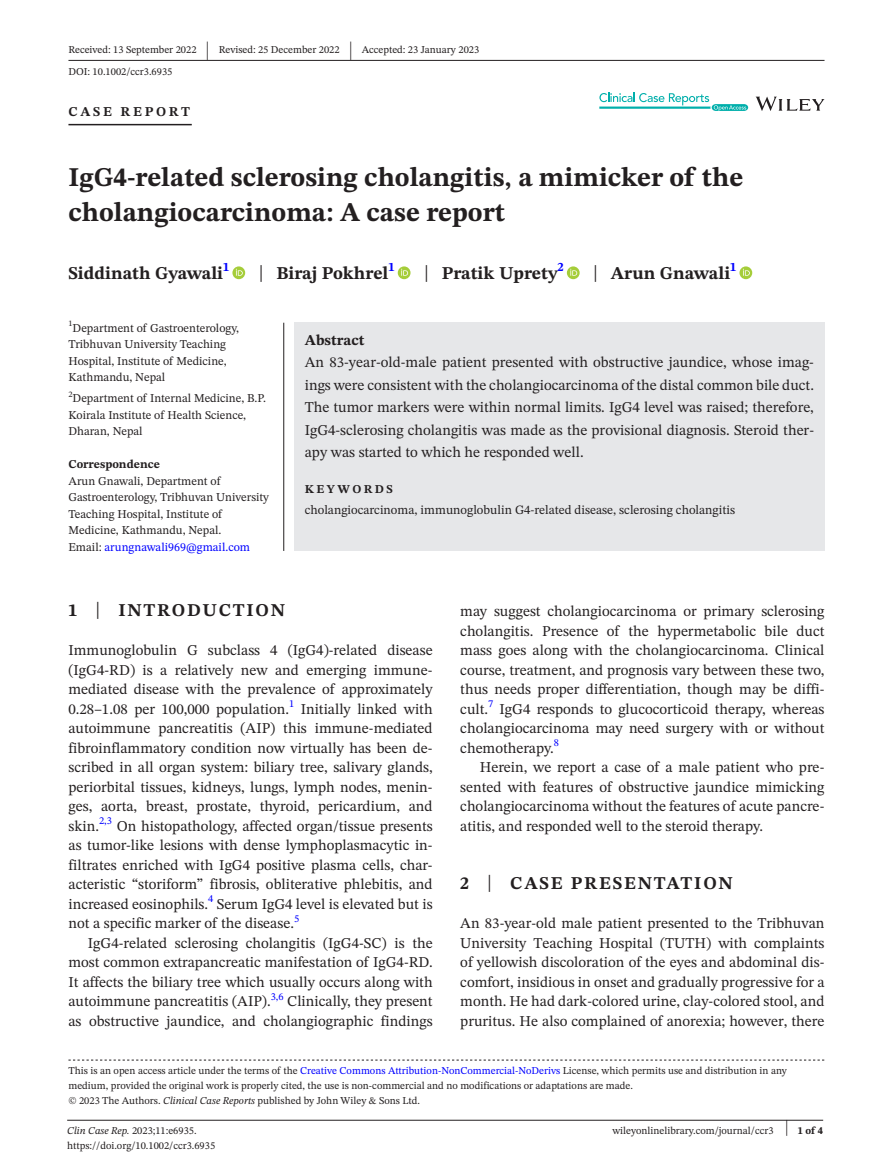
<style>
.page{position:relative;width:893px;height:1174px;background:#fff}
.page>*{position:absolute;margin:0;border:0;box-sizing:border-box;transform-origin:0 0}
.t1{font:700 27px/34.5px "STIX Two Text";color:#231f20}
.t2{font:25.65px "STIX Two Text";color:#231f20;scale:.49 1}
.t3{font:700 18px "STIX Two Text";color:#231f20}
.t4{font:700 18px "STIX Two Text";letter-spacing:.1em;color:#231f20}
.t5{font:15px/19.5px "STIX Two Text";color:#231f20;text-align:justify}
.t6{font:700 15px "STIX Two Text";color:#231f20}
.t7{font:700 13.5px "STIX Two Text";letter-spacing:.2em;color:#231f20}
.t8{font:12.75px "STIX Two Text";color:#231f20}
.t9{font:12px/16.5px "STIX Two Text";color:#231f20}
.t10{font:700 12px "STIX Two Text";color:#231f20}
.t11{font:700 12px "STIX Two Text";letter-spacing:.2em;color:#231f20}
.t12{font:10.5px/15px "STIX Two Text";color:#231f20}
.t13{font:10.5px "STIX Two Text";color:#00f}
.t14{font:700 10.5px "STIX Two Text";color:#231f20}
.s1{font-weight:400;font-size:23.4px}
.s2{color:#00f}
.s3{font-weight:400;font-size:23.7px}
.s4{font-style:italic}
.s5{font-weight:400;font-size:22.2px}
</style>
<div class="page">
<hr style="left:67px;top:1119px;width:756px;height:1px;background:#231f20">
<svg style="left:756px;top:97px;width:68px;height:14px"></svg>
<svg style="left:599px;top:93px;width:149px;height:18px"></svg>
<hr style="left:68px;top:60px;width:756px;height:1px;background:#231f20">
<hr style="left:68px;top:124px;width:124px;height:1px;background:#231f20">
<svg style="left:232px;top:266px;width:13px;height:13px"></svg>
<svg style="left:236px;top:269px;width:7px;height:7px"></svg>
<div style="left:398px;top:266px;width:12px;height:13px;background:#a5cd39;border-radius:50%"></div>
<svg style="left:401px;top:269px;width:7px;height:7px"></svg>
<svg style="left:567px;top:266px;width:13px;height:13px"></svg>
<svg style="left:570px;top:269px;width:7px;height:7px"></svg>
<svg style="left:739px;top:266px;width:13px;height:13px"></svg>
<svg style="left:743px;top:269px;width:7px;height:7px"></svg>
<svg style="left:68px;top:1059px;width:756px;height:1px"></svg>
<hr style="left:283px;top:323px;width:1px;height:228px;background:#231f20">
<div style="left:294px;top:323px;width:530px;height:202px;background:#e6e7e9"></div>
<div style="left:294px;top:524px;width:530px;height:27px;background:#e6e7e9"></div>
<p class="t12" style="left:68px;top:42px;width:130px">Received: 13 September 2022</p>
<h2 class="t2" style="left:206px;top:32px;width:8px">|</h2>
<p class="t12" style="left:219px;top:42px;width:122px">Revised: 25 December 2022</p>
<h2 class="t2" style="left:349px;top:32px;width:8px">|</h2>
<p class="t12" style="left:362px;top:42px;width:119px">Accepted: 23 January 2023</p>
<p class="t12" style="left:68px;top:64px;width:105px">DOI: 10.1002/ccr3.6935</p>
<p class="t7" style="left:68px;top:101px;width:123px">CASE REPORT</p>
<h1 class="t1" style="left:68px;top:161px;width:676px">IgG4-related sclerosing cholangitis, a mimicker of the cholangiocarcinoma: A case report</h1>
<p class="t3" style="left:68px;top:260px;width:162px">Siddinath Gyawali<sup>1</sup></p>
<p class="t3" style="left:259px;top:260px;width:137px"><span class="s1">|</span> Biraj Pokhrel<sup>1</sup></p>
<p class="t3" style="left:424px;top:260px;width:141px"><span class="s1">|</span> Pratik Uprety<sup>2</sup></p>
<p class="t3" style="left:593px;top:260px;width:145px"><span class="s1">|</span> Arun Gnawali<sup>1</sup></p>
<p class="t9" style="left:68px;top:319px;width:172px"><sup>1</sup>Department of Gastroenterology,<br>Tribhuvan University Teaching<br>Hospital, Institute of Medicine,<br>Kathmandu, Nepal</p>
<p class="t9" style="left:68px;top:390px;width:199px"><sup>2</sup>Department of Internal Medicine, B.P.<br>Koirala Institute of Health Science,<br>Dharan, Nepal</p>
<p class="t10" style="left:68px;top:456px;width:93px">Correspondence</p>
<p class="t9" style="left:68px;top:472px;width:202px">Arun Gnawali, Department of Gastroenterology, Tribhuvan University Teaching Hospital, Institute of Medicine, Kathmandu, Nepal.<br>Email: <span class="s2">arungnawali969@gmail.com</span></p>
<p class="t6" style="left:305px;top:329px;width:61px">Abstract</p>
<p class="t5" style="left:305px;top:351px;width:511px;line-height:22.5px">An 83-year-old-male patient presented with obstructive jaundice, whose imag&shy;ings were consistent with the cholangiocarcinoma of the distal common bile duct.<br>The tumor markers were within normal limits. IgG4 level was raised; therefore, IgG4-sclerosing cholangitis was made as the provisional diagnosis. Steroid ther&shy;apy was started to which he responded well.</p>
<p class="t11" style="left:305px;top:480px;width:90px">KEYWORDS</p>
<p class="t8" style="left:305px;top:501px;width:432px">cholangiocarcinoma, immunoglobulin G4-related disease, sclerosing cholangitis</p>
<p class="t4" style="left:68px;top:597px;width:218px">1 <span class="s3">|</span> INTRODUCTION</p>
<p class="t5" style="left:68px;top:640px;width:366px">Immunoglobulin G subclass 4 (IgG4)-related disease (IgG4-RD) is a relatively new and emerging immune&shy;mediated disease with the prevalence of approximately 0.28–1.08 per 100,000 population.</p>
<p class="t13" style="left:289px;top:696px;width:7px">1</p>
<p class="t5" style="left:68px;top:699px;width:366px;text-indent:232px">Initially linked with autoimmune pancreatitis (AIP) this immune-mediated fibroinflammatory condition now virtually has been de&shy;scribed in all organ system: biliary tree, salivary glands, periorbital tissues, kidneys, lungs, lymph nodes, menin&shy;ges, aorta, breast, prostate, thyroid, pericardium, and skin.</p>
<p class="t13" style="left:99px;top:813px;width:14px">2,3</p>
<p class="t5" style="left:68px;top:816px;width:366px;text-indent:48px">On histopathology, affected organ/tissue presents as tumor-like lesions with dense lymphoplasmacytic in&shy;filtrates enriched with IgG4 positive plasma cells, char&shy;acteristic “storiform” fibrosis, obliterative phlebitis, and increased eosinophils.</p>
<p class="t13" style="left:208px;top:891px;width:7px">4</p>
<p class="t5" style="left:68px;top:894px;width:366px;text-indent:148px">Serum IgG4 level is elevated but is not a specific marker of the disease.</p>
<p class="t13" style="left:294px;top:910px;width:7px">5</p>
<p class="t5" style="left:68px;top:933px;width:366px;text-indent:19px">IgG4-related sclerosing cholangitis (IgG4-SC) is the most common extrapancreatic manifestation of IgG4-RD.<br>It affects the biliary tree which usually occurs along with autoimmune pancreatitis (AIP).</p>
<p class="t13" style="left:271px;top:988px;width:14px">3,6</p>
<p class="t5" style="left:68px;top:991px;width:366px;text-align:right">Clinically, they present<br>as obstructive jaundice, and cholangiographic findings</p>
<p class="t5" style="left:460px;top:601px;width:366px">may suggest cholangiocarcinoma or primary sclerosing cholangitis. Presence of the hypermetabolic bile duct mass goes along with the cholangiocarcinoma. Clinical course, treatment, and prognosis vary between these two, thus needs proper differentiation, though may be diffi&shy;cult.<sup>7</sup> IgG4 responds to glucocorticoid therapy, whereas cholangiocarcinoma may need surgery with or without chemotherapy.</p>
<p class="t13" style="left:554px;top:735px;width:7px">8</p>
<p class="t5" style="left:460px;top:757px;width:366px;text-indent:20px">Herein, we report a case of a male patient who pre&shy;sented with features of obstructive jaundice mimicking cholangiocarcinoma without the features of acute pancre&shy;atitis, and responded well to the steroid therapy.</p>
<p class="t4" style="left:460px;top:870px;width:274px">2 <span class="s3">|</span> CASE PRESENTATION</p>
<p class="t5" style="left:460px;top:913px;width:366px">An 83-year-old male patient presented to the Tribhuvan University Teaching Hospital (TUTH) with complaints of yellowish discoloration of the eyes and abdominal dis&shy;comfort, insidious in onset and gradually progressive for a month. He had dark-colored urine, clay-colored stool, and pruritus. He also complained of anorexia; however, there</p>
<p class="t12" style="left:68px;top:1063px;width:720px">This is an open access article under the terms of the <span class="s2">Creative Commons Attribution-NonCommercial-NoDerivs</span> License, which permits use and distribution in any medium, provided the original work is properly cited, the use is non-commercial and no modifications or adaptations are made.<br>© 2023 The Authors. <span class="s4">Clinical Case Reports</span> published by John Wiley &amp; Sons Ltd.</p>
<p class="t12" style="left:67px;top:1123px;width:131px"><span class="s4">Clin Case Rep.</span> 2023;11:e6935.</p>
<p class="t14" style="left:785px;top:1123px;width:39px"><span class="s5">|</span> 1 of 4</p>
<p class="t12" style="left:67px;top:1138px;width:150px">https://doi.org/10.1002/ccr3.6935</p>
<p class="t12" style="left:612px;top:1123px;width:163px">wileyonlinelibrary.com/journal/ccr3</p>
</div>
